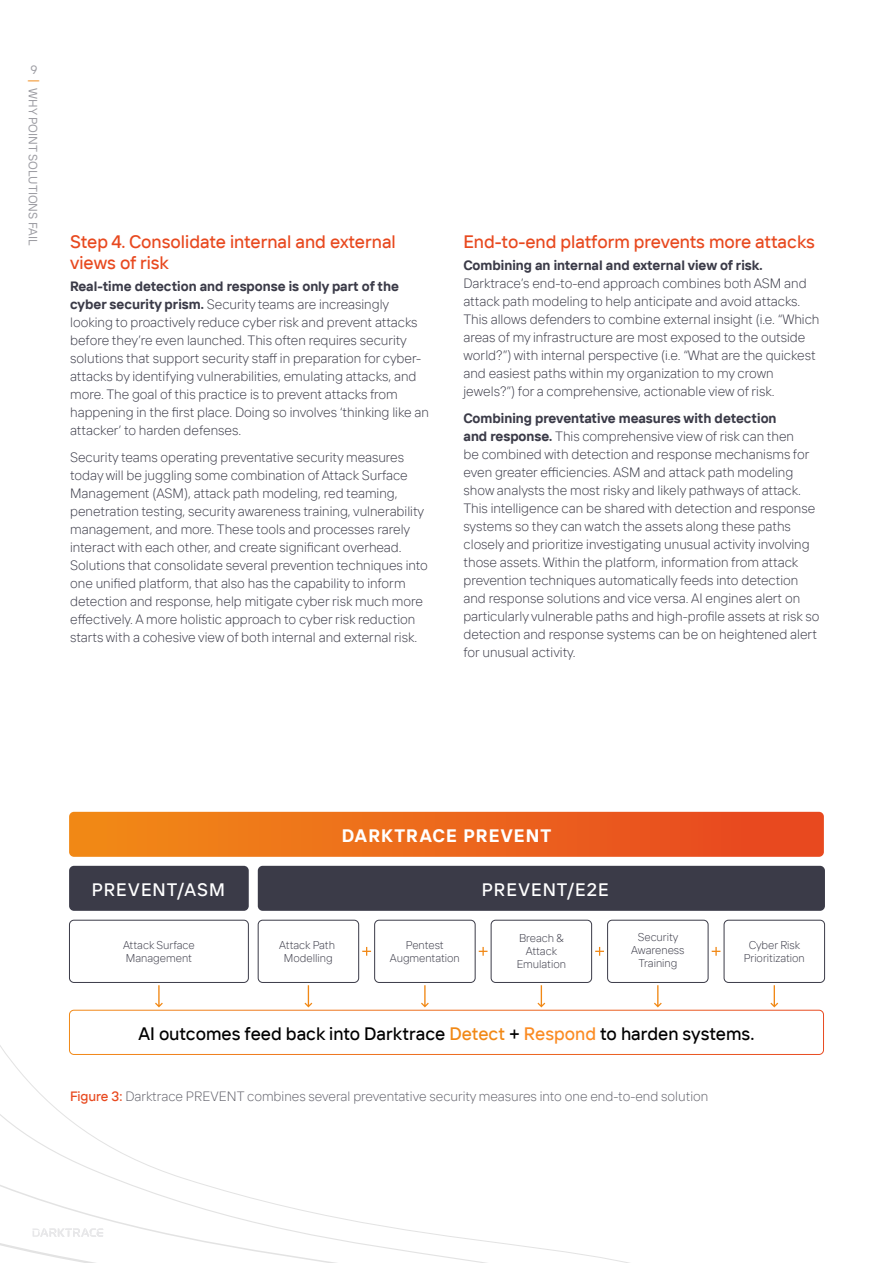
<style>
.page{position:relative;width:893px;height:1263px;background:#fff}
.page>*{position:absolute;margin:0;border:0;box-sizing:border-box;transform-origin:0 0}
.t1{font:500 18px/21px "TT Interphases Pro";color:#e8491f}
.t2{font:500 18px "TT Interphases Pro";color:#000}
.t3{font:500 18px "TT Interphases Pro";letter-spacing:.055em;color:#fff}
.t4{font:700 18px "TT Interphases Pro";letter-spacing:.06em;color:#fff}
.t5{font:300 13.5px/18px "TT Interphases Pro";color:#3b3b48}
.t6{font:300 13.5px "TT Interphases Pro";color:#63636c}
.t7{font:700 13.5px "TT Interphases Pro";color:#3b3b48}
.t8{font:12px "TT Interphases Pro";color:#9d9da3}
.t9{font:300 11.25px/13px "TT Interphases Pro";color:#3b3b48;text-align:center}
.s1{color:#f18815}
.s2{font-weight:700}
.s3{color:#fb8b23}
.s4{font-weight:500;color:#e8491f}
</style>
<div class="page">
<svg style="left:71px;top:919px;width:755px;height:134px"></svg>
<svg style="left:70px;top:989px;width:637px;height:64px"></svg>
<svg style="left:71px;top:1019px;width:577px;height:244px"></svg>
<svg style="left:0;top:1045px;width:585px;height:218px"></svg>
<svg style="left:32px;top:1228px;width:71px;height:9px"></svg>
<svg style="left:69px;top:812px;width:755px;height:45px;background:#ec681c"></svg>
<div style="left:69px;top:866px;width:180px;height:45px;background:#3b3b48;border-radius:5px"></div>
<div style="left:258px;top:866px;width:567px;height:45px;background:#3b3b48;border-radius:5px"></div>
<div style="left:69px;top:920px;width:180px;height:63px;border:1px solid #3b3b48;border-radius:4px"></div>
<div style="left:69px;top:1010px;width:755px;height:45px;border:1px solid #fff;border-radius:4px"></div>
<div style="left:258px;top:920px;width:101px;height:63px;border:1px solid #3b3b48;border-radius:4px"></div>
<div style="left:374px;top:920px;width:101px;height:63px;border:1px solid #3b3b48;border-radius:4px"></div>
<div style="left:491px;top:920px;width:101px;height:63px;border:1px solid #3b3b48;border-radius:4px"></div>
<div style="left:607px;top:920px;width:101px;height:63px;border:1px solid #3b3b48;border-radius:4px"></div>
<div style="left:724px;top:920px;width:101px;height:63px;border:1px solid #3b3b48;border-radius:4px"></div>
<svg style="left:362px;top:947px;width:9px;height:9px"></svg>
<svg style="left:479px;top:947px;width:8px;height:9px"></svg>
<svg style="left:595px;top:947px;width:9px;height:9px"></svg>
<svg style="left:712px;top:947px;width:8px;height:9px"></svg>
<svg style="left:304px;top:985px;width:8px;height:22px"></svg>
<svg style="left:421px;top:985px;width:8px;height:22px"></svg>
<svg style="left:537px;top:985px;width:8px;height:22px"></svg>
<svg style="left:654px;top:985px;width:8px;height:22px"></svg>
<svg style="left:770px;top:985px;width:8px;height:22px"></svg>
<svg style="left:155px;top:985px;width:8px;height:22px"></svg>
<p class="t8" style="left:31px;top:62px;width:8px">9</p>
<p class="t8" style="left:41px;top:79px;width:168px;rotate:90deg"><span class="s1">|</span> WHY POINT SOLUTIONS FAIL</p>
<h1 class="t1" style="left:70px;top:231px;width:327px">Step 4. Consolidate internal and external views of risk</h1>
<p class="t5" style="left:70px;top:277px;width:360px"><span class="s2">Real-time detection and response is only part of the cyber security prism.</span> Security teams are increasingly looking to proactively reduce cyber risk and prevent attacks before they’re even launched. This often requires security solutions that support security staff in preparation for cyber&shy;attacks by identifying vulnerabilities, emulating attacks, and more. The goal of this practice is to prevent attacks from happening in the first place. Doing so involves ‘thinking like an attacker’ to harden defenses.</p>
<p class="t5" style="left:70px;top:448px;width:359px">Security teams operating preventative security measures today will be juggling some combination of Attack Surface Management (ASM), attack path modeling, red teaming, penetration testing, security awareness training, vulnerability management, and more. These tools and processes rarely interact with each other, and create significant overhead.<br>Solutions that consolidate several prevention techniques into one unified platform, that also has the capability to inform detection and response, help mitigate cyber risk much more effectively. A more holistic approach to cyber risk reduction starts with a cohesive view of both internal and external risk.</p>
<h1 class="t1" style="left:463px;top:231px;width:353px">End-to-end platform prevents more attacks</h1>
<p class="t7" style="left:463px;top:257px;width:301px">Combining an internal and external view of risk.</p>
<p class="t5" style="left:463px;top:274px;width:358px">Darktrace’s end-to-end approach combines both ASM and attack path modeling to help anticipate and avoid attacks.<br>This allows defenders to combine external insight (i.e. “Which areas of my infrastructure are most exposed to the outside world?”) with internal perspective (i.e. “What are the quickest and easiest paths within my organization to my crown jewels?”) for a comprehensive, actionable view of risk.</p>
<p class="t5" style="left:463px;top:409px;width:358px"><span class="s2">Combining preventative measures with detection<br>and response.</span> This comprehensive view of risk can then<br>be combined with detection and response mechanisms for even greater efficiencies. ASM and attack path modeling show analysts the most risky and likely pathways of attack.<br>This intelligence can be shared with detection and response systems so they can watch the assets along these paths closely and prioritize investigating unusual activity involving those assets. Within the platform, information from attack prevention techniques automatically feeds into detection and response solutions and vice versa. AI engines alert on particularly vulnerable paths and high-profile assets at risk so detection and response systems can be on heightened alert for unusual activity.</p>
<h1 class="t4" style="left:342px;top:824px;width:211px">DARKTRACE PREVENT</h1>
<h1 class="t3" style="left:92px;top:878px;width:135px">PREVENT/ASM</h1>
<h1 class="t3" style="left:482px;top:878px;width:129px">PREVENT/E2E</h1>
<p class="t9" style="left:123px;top:938px;width:73px;text-align:left">Attack Surface<br>Management</p>
<p class="t9" style="left:279px;top:938px;width:57px">Attack Path<br>Modelling</p>
<p class="t9" style="left:390px;top:938px;width:71px">Pentest<br>Augmentation</p>
<p class="t9" style="left:517px;top:931px;width:51px">Breach &amp;<br>Attack<br>Emulation</p>
<p class="t9" style="left:631px;top:931px;width:55px">Security<br>Awareness<br>Training</p>
<p class="t9" style="left:744px;top:938px;width:63px">Cyber Risk<br>Prioritization</p>
<h1 class="t2" style="left:138px;top:1022px;width:618px">AI outcomes feed back into Darktrace <span class="s1">Detect</span> + <span class="s3">Respond</span> to harden systems.</h1>
<p class="t6" style="left:70px;top:1087px;width:640px"><span class="s4">Figure 3:</span> Darktrace PREVENT combines several preventative security measures into one end-to-end solution</p>
</div>
